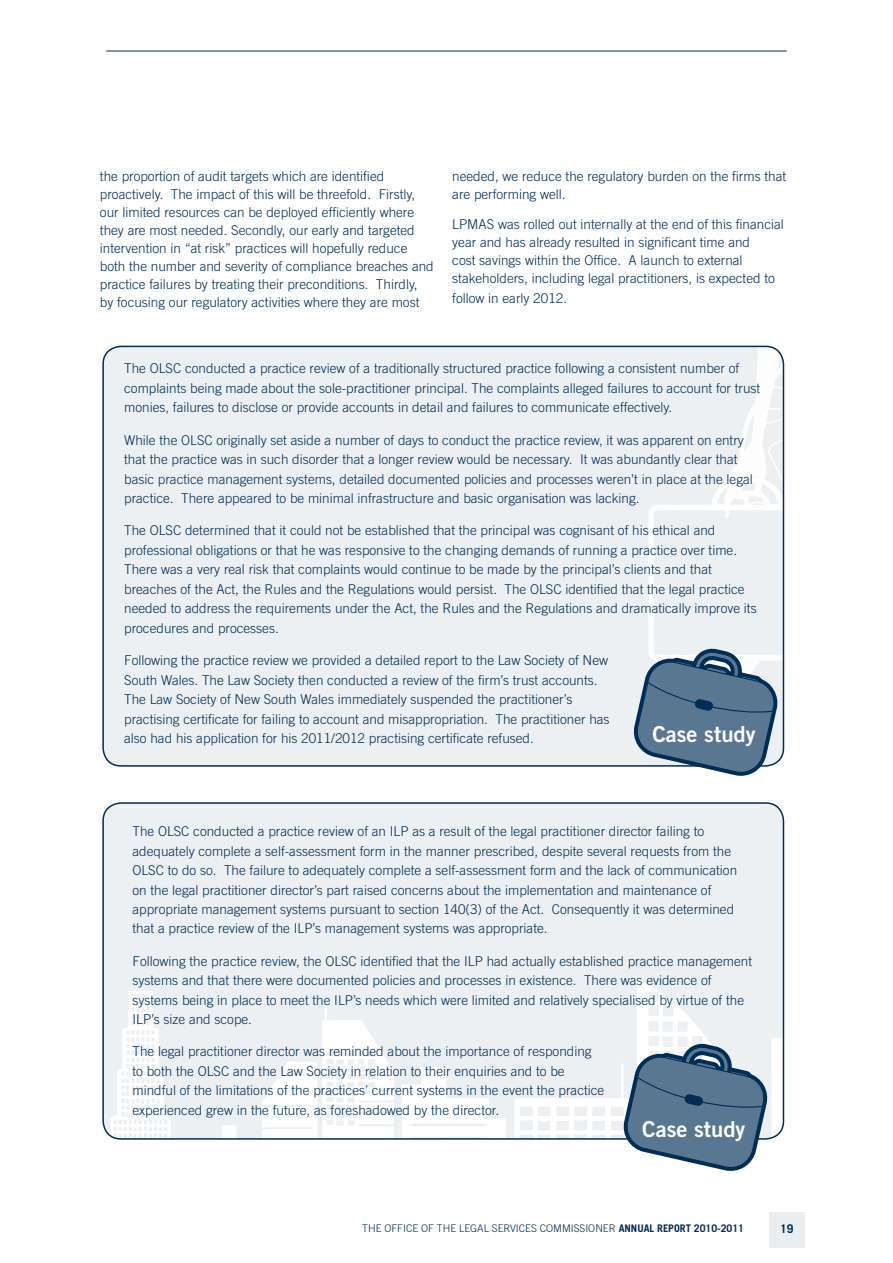
<style>
.page{position:relative;width:893px;height:1263px;background:#fff}
.page>*{position:absolute;margin:0;border:0;box-sizing:border-box;transform-origin:0 0}
.t1{font:22.05px "Trade Gothic Bold Two";color:#fff}
.t2{font:300 13.5px/19.5px "Trade Gothic";color:#002d56}
.t3{font:700 12px "Trade Gothic";color:#002d56}
.t4{font:300 10.5px "Trade Gothic";color:#002d56}
.s1{font-weight:700}
</style>
<div class="page">
<div style="left:769px;top:1212px;width:35px;height:35px;background:#ebeef1"></div>
<div style="left:103px;top:346px;width:680px;height:420px;background:#edf0f3;border-radius:18px"></div>
<img style="left:649px;top:346px;width:134px;height:415px">
<div style="left:102px;top:346px;width:682px;height:421px;border:2px solid #002d56;border-radius:18px"></div>
<div style="left:103px;top:803px;width:680px;height:336px;background:#edf0f3;border-radius:18px"></div>
<img style="left:105px;top:978px;width:678px;height:159px">
<div style="left:102px;top:802px;width:682px;height:338px;border:2px solid #002d56;border-radius:18px"></div>
<svg style="left:623px;top:1043px;width:146px;height:128px"></svg>
<svg style="left:633px;top:648px;width:147px;height:128px"></svg>
<hr style="left:106px;top:51px;width:681px;height:1px;background:#002d56">
<p class="t2" style="left:100px;top:167px;width:335px;line-height:18px">the proportion of audit targets which are identified proactively. The impact of this will be threefold. Firstly, our limited resources can be deployed efficiently where they are most needed. Secondly, our early and targeted intervention in “at risk” practices will hopefully reduce both the number and severity of compliance breaches and practice failures by treating their preconditions. Thirdly, by focusing our regulatory activities where they are most</p>
<p class="t2" style="left:452px;top:167px;width:335px;line-height:18px">needed, we reduce the regulatory burden on the firms that are performing well.</p>
<p class="t2" style="left:452px;top:215px;width:333px;line-height:18px">LPMAS was rolled out internally at the end of this financial year and has already resulted in significant time and<br>cost savings within the Office. A launch to external stakeholders, including legal practitioners, is expected to</p>
<p class="t2" style="left:452px;top:288px;width:116px">follow in early 2012.</p>
<p class="t2" style="left:124px;top:359px;width:638px">The OLSC conducted a practice review of a traditionally structured practice following a consistent number of complaints being made about the sole-practitioner principal. The complaints alleged failures to account for trust monies, failures to disclose or provide accounts in detail and failures to communicate effectively.</p>
<p class="t2" style="left:124px;top:430px;width:630px">While the OLSC originally set aside a number of days to conduct the practice review, it was apparent on entry that the practice was in such disorder that a longer review would be necessary. It was abundantly clear that basic practice management systems, detailed documented policies and processes weren’t in place at the legal practice. There appeared to be minimal infrastructure and basic organisation was lacking.</p>
<p class="t2" style="left:124px;top:521px;width:634px">The OLSC determined that it could not be established that the principal was cognisant of his ethical and professional obligations or that he was responsive to the changing demands of running a practice over time.<br>There was a very real risk that complaints would continue to be made by the principal’s clients and that breaches of the Act, the R ules and the Regulations would persist. The OLSC identified that the legal practice needed to address the requirements under the Act, the R ules and the Regulations and dramatically improve its procedures and processes.</p>
<p class="t2" style="left:124px;top:650px;width:487px">Following the practice review we provided a detailed report to the Law Society of N ew South Wales. The Law Society then conducted a review of the firm’s trust accounts.<br>The Law Society of N ew South Wales immediately suspended the practitioner’s practising certificate for failing to account and misappropriation. The practitioner has also had his application for his 2011/2012 practising certificate refused.</p>
<h1 class="t1" style="left:652px;top:720px;width:105px">Case study</h1>
<p class="t2" style="left:133px;top:821px;width:606px">The OLSC conducted a practice review of an I LP as a result of the legal practitioner director failing to adequately complete a self-assessment form in the manner prescribed, despite several requests from the OLSC to do so. The failure to adequately complete a self-assessment form and the lack of communication on the legal practitioner director’s part raised concerns about the implementation and maintenance of appropriate management systems pursuant to section 140(3) of the Act. Consequently it was determined that a practice review of the I LP’s management systems was appropriate.</p>
<p class="t2" style="left:133px;top:951px;width:621px">Following the practice review, the OLSC identified that the I LP had actually established practice management systems and that there were documented policies and processes in existence. There was evidence of systems being in place to meet the I LP’s needs which were limited and relatively specialised by virtue of the<br>I LP’s size and scope.</p>
<p class="t2" style="left:133px;top:1042px;width:473px">The legal practitioner director was reminded about the importance of responding to both the OLSC and the Law Society in relation to their enquiries and to be mindful of the limitations of the practices’ current systems in the event the practice experienced grew in the future, as foreshadowed by the director.</p>
<h1 class="t1" style="left:642px;top:1115px;width:105px">Case study</h1>
<p class="t4" style="left:362px;top:1222px;width:383px">The Office of the Legal Services Commissioner <span class="s1">ANNUAL REPORT 2010-2011</span></p>
<p class="t3" style="left:780px;top:1221px;width:15px">19</p>
</div>
